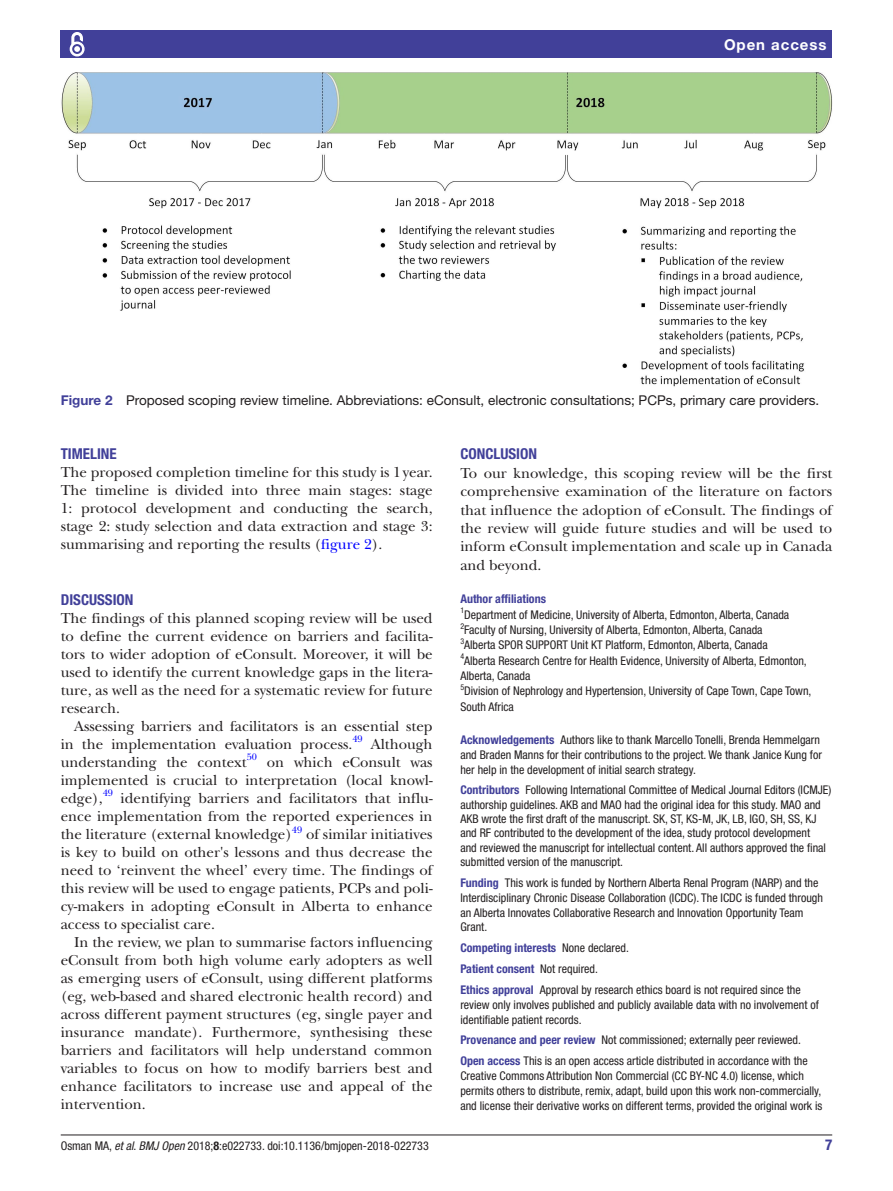
<style>
.page{position:relative;width:893px;height:1191px;background:#fff}
.page>*{position:absolute;margin:0;border:0;box-sizing:border-box;transform-origin:0 0}
.t1{font:15px/18px "New Baskerville";color:#231f20;text-align:justify}
.t2{font:700 condensed 15px "Helvetica Neue LT Std";color:#414099}
.t3{font:700 15px "Helvetica Neue LT Std";letter-spacing:.065em;color:#fff}
.t4{font:13.5px "Helvetica Neue LT Std";color:#231f20}
.t5{font:condensed 12px/14.9px "Helvetica Neue LT Std";color:#231f20}
.t6{font:700 condensed 12px "Helvetica Neue LT Std";color:#414099}
.t7{font:9.9px "New Baskerville";color:#00f}
.t8{font:condensed 7.95px "Helvetica Neue LT Std";color:#231f20}
.s1{font-weight:700;color:#414099}
.s2{color:#00f}
.s3{font-style:italic}
.s4{font-weight:700}
</style>
<div class="page">
<hr style="left:61px;top:1134px;width:771px;height:1px;background:#231f20">
<div style="left:61px;top:31px;width:771px;height:27px;background:#414099"></div>
<svg style="left:69px;top:32px;width:16px;height:25px"></svg>
<img style="left:61px;top:73px;width:771px;height:314px">
<p class="t3" style="left:724px;top:35px;width:104px">Open access</p>
<p class="t4" style="left:61px;top:392px;width:760px"><span class="s1">Figure 2</span> Proposed scoping review timeline. Abbreviations: eConsult, electronic consultations; PCPs, primary care providers.</p>
<p class="t2" style="left:61px;top:445px;width:9px">Time</p>
<p class="t2" style="left:90px;top:445px;width:27px">line</p>
<p class="t1" style="left:61px;top:463px;width:373px">The proposed completion timeline for this study is 1year.<br>The timeline is divided into three main stages: stage 1: protocol development and conducting the search, stage 2: study selection and data extraction and stage 3: summarising and reporting the results (<span class="s2">figure 2</span>).</p>
<p class="t2" style="left:61px;top:591px;width:74px">Discussion</p>
<p class="t1" style="left:61px;top:609px;width:373px">The findings of this planned scoping review will be used to define the current evidence on barriers and facilita&shy;tors to wider adoption of eConsult. Moreover, it will be used to identify the current knowledge gaps in the litera&shy;ture, as well as the need for a systematic review for future research.</p>
<p class="t1" style="left:61px;top:717px;width:373px;text-indent:14px">Assessing barriers and facilitators is an essential step in the implementation evaluation process.</p>
<p class="t7" style="left:352px;top:733px;width:12px">49</p>
<p class="t1" style="left:371px;top:735px;width:63px">Although</p>
<p class="t1" style="left:61px;top:753px;width:188px">understanding the context</p>
<p class="t7" style="left:247px;top:751px;width:12px">50</p>
<p class="t1" style="left:61px;top:753px;width:373px;text-indent:206px">on which eConsult was implemented is crucial to interpretation (local knowl&shy;edge),</p>
<p class="t7" style="left:103px;top:787px;width:12px">49</p>
<p class="t1" style="left:61px;top:789px;width:373px;text-indent:60px">identifying barriers and facilitators that influ&shy;ence implementation from the reported experiences in the literature (external knowledge)</p>
<p class="t7" style="left:292px;top:823px;width:12px">49</p>
<p class="t1" style="left:61px;top:825px;width:373px;text-indent:245px">of similar initiatives is key to build on other's lessons and thus decrease the need to ‘reinvent the wheel’ every time. The findings of this review will be used to engage patients, PCPs and poli&shy;cy-makers in adopting eConsult in Alberta to enhance access to specialist care.</p>
<p class="t1" style="left:61px;top:933px;width:373px;text-indent:13px">In the review, we plan to summarise factors influencing eConsult from both high volume early adopters as well as emerging users of eConsult, using different platforms (eg, web-based and shared electronic health record) and across different payment structures (eg, single payer and insurance mandate). Furthermore, synthesising these barriers and facilitators will help understand common variables to focus on how to modify barriers best and enhance facilitators to increase use and appeal of the intervention.</p>
<p class="t2" style="left:460px;top:445px;width:78px">Conclusion</p>
<p class="t1" style="left:460px;top:464px;width:373px;line-height:18.5px">To our knowledge, this scoping review will be the first comprehensive examination of the literature on factors that influence the adoption of eConsult. The findings of the review will guide future studies and will be used to inform eConsult implementation and scale up in Canada and beyond.</p>
<p class="t6" style="left:460px;top:591px;width:87px">Author affiliations</p>
<p class="t8" style="left:460px;top:605px;width:5px">1</p>
<p class="t5" style="left:464px;top:607px;width:327px">Department of Medicine, University of Alberta, Edmonton, Alberta, Canada</p>
<p class="t8" style="left:460px;top:621px;width:5px">2</p>
<p class="t5" style="left:464px;top:622px;width:300px">Faculty of Nursing, University of Alberta, Edmonton, Alberta, Canada</p>
<p class="t8" style="left:460px;top:636px;width:5px">3</p>
<p class="t5" style="left:464px;top:637px;width:305px">Alberta SPOR SUPPORT Unit KT Platform, Edmonton, Alberta, Canada</p>
<p class="t8" style="left:460px;top:652px;width:5px">4</p>
<p class="t5" style="left:460px;top:652px;width:348px;line-height:15.5px;text-indent:4px">Alberta Research Centre for Health Evidence, University of Alberta, Edmonton,<br>Alberta, Canada</p>
<p class="t8" style="left:460px;top:682px;width:5px">5</p>
<p class="t5" style="left:460px;top:683px;width:353px;line-height:15.5px;text-indent:4px">Division of Nephrology and Hypertension, University of Cape Town, Cape Town,<br>South Africa</p>
<p class="t5" style="left:460px;top:732px;width:363px"><span class="s1">Acknowledgements</span> Authors like to thank Marcello Tonelli, Brenda Hemmelgarn and Braden Manns for their contributions to the project. We thank Janice Kung for her help in the development of initial search strategy.</p>
<p class="t5" style="left:460px;top:782px;width:372px;line-height:14.4px"><span class="s1">Contributors</span> Following International Committee of Medical Journal Editors (ICMJE) authorship guidelines. AKB and MAO had the original idea for this study. MAO and AKB wrote the first draft of the manuscript. SK, ST, KS-M, JK, LB, IGO, SH, SS, KJ and RF contributed to the development of the idea, study protocol development<br>and reviewed the manuscript for intellectual content. All authors approved the final submitted version of the manuscript.</p>
<p class="t5" style="left:460px;top:875px;width:364px"><span class="s1">Funding</span> This work is funded by Northern Alberta Renal Program (NARP) and the Interdisciplinary Chronic Disease Collaboration (ICDC). The ICDC is funded through an Alberta Innovates Collaborative Research and Innovation Opportunity Team Grant.</p>
<p class="t5" style="left:460px;top:937px;width:342px;line-height:21.1px"><span class="s1">Competing interests</span> None declared.<br><span class="s1">Patient consent</span> Not required.<br><span class="s1">Ethics approval</span> Approval by research ethics board is not required since the</p>
<p class="t5" style="left:460px;top:997px;width:360px">review only involves published and publicly available data with no involvement of identifiable patient records.</p>
<p class="t5" style="left:460px;top:1029px;width:349px;line-height:20.9px"><span class="s1">Provenance and peer review</span> Not commissioned; externally peer reviewed.<br><span class="s1">Open access</span> This is an open access article distributed in accordance with the</p>
<p class="t5" style="left:460px;top:1068px;width:364px">Creative Commons Attribution Non Commercial (CC BY-NC 4.0) license, which permits others to distribute, remix, adapt, build upon this work non-commercially, and license their derivative works on different terms, provided the original work is</p>
<p class="t5" style="left:61px;top:1137px;width:370px">Osman MA, <span class="s3">et al</span>. <span class="s3">BMJ Open</span> 2018;<span class="s4">8</span>:e022733. doi:10.1136/bmjopen-2018-022733</p>
<p class="t2" style="left:825px;top:1135px;width:9px">7</p>
</div>
